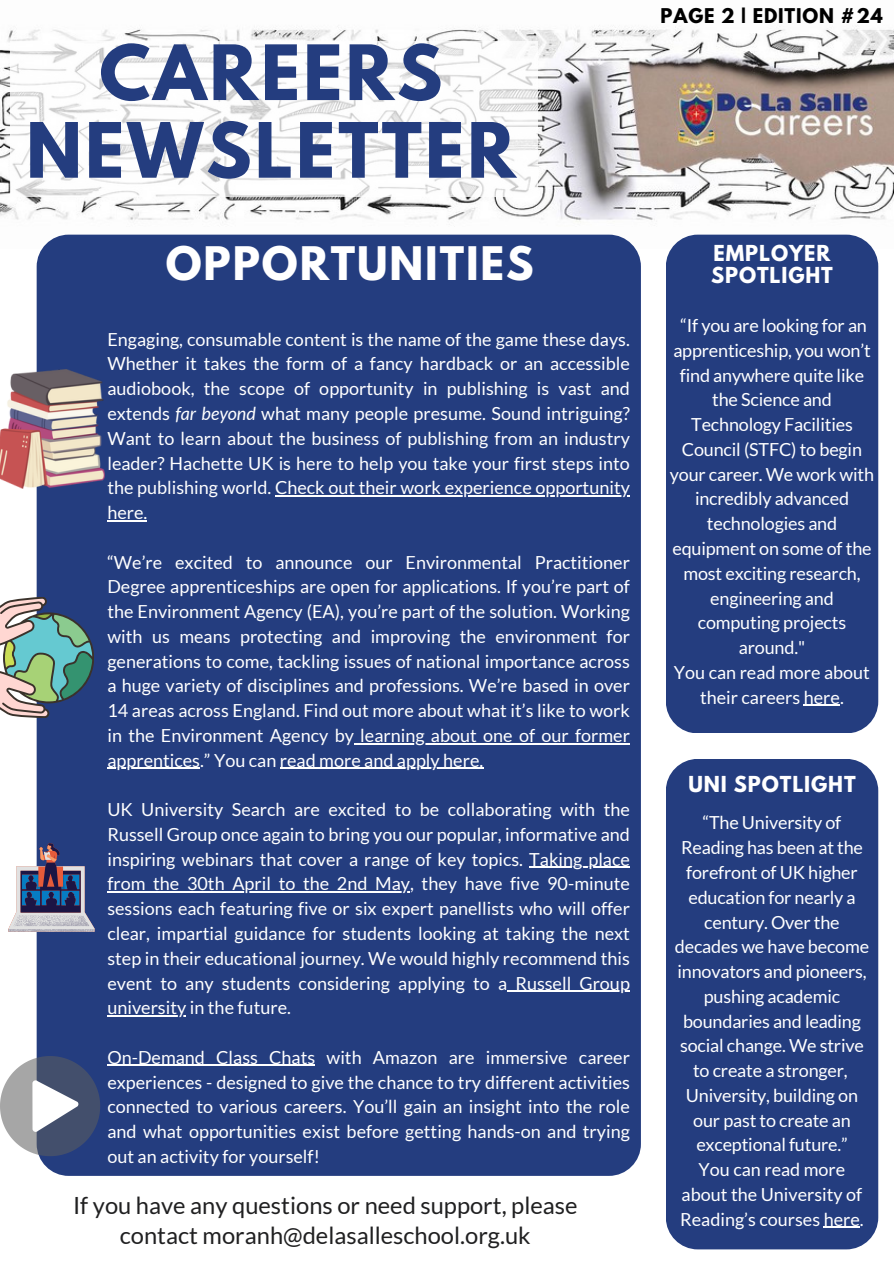
<style>
.page{position:relative;width:894px;height:1264px;background:#fff}
.page>*{position:absolute;margin:0;border:0;box-sizing:border-box;transform-origin:0 0}
.t1{font:700 67.5px/77.7px "League Spartan";letter-spacing:.045em;color:#243d7f;text-align:center}
.t2{font:700 40.95px "League Spartan";letter-spacing:.045em;color:#fff}
.t3{font:23.7px/30.3px "Lato";color:#202021;text-align:center}
.t4{font:700 19.5px/22.5px "League Spartan";letter-spacing:.045em;color:#fff}
.t5{font:18px/24.8px "Lato";letter-spacing:-.01em;color:#fff;text-align:justify}
.t6{font:700 18px "League Spartan";letter-spacing:.045em;color:#000}
.s1{font-style:italic}
</style>
<div class="page">
<img style="left:0;top:26px;width:893px;height:222px">
<div style="left:37px;top:235px;width:603px;height:940px;background:#243d7f;border-radius:32px"></div>
<div style="left:665px;top:235px;width:213px;height:498px;background:#243d7f;border-radius:32px"></div>
<div style="left:665px;top:759px;width:213px;height:490px;background:#243d7f;border-radius:32px"></div>
<svg style="left:11px;top:41px;width:527px;height:155px"></svg>
<img style="left:0;top:370px;width:104px;height:118px">
<hr style="left:275px;top:495px;width:354px;height:1px;background:#fff">
<hr style="left:107px;top:520px;width:40px;height:1px;background:#fff">
<hr style="left:354px;top:743px;width:275px;height:1px;background:#fff">
<hr style="left:107px;top:767px;width:93px;height:2px;background:#fff">
<hr style="left:280px;top:767px;width:203px;height:2px;background:#fff">
<hr style="left:529px;top:866px;width:100px;height:2px;background:#fff">
<hr style="left:107px;top:891px;width:303px;height:1px;background:#fff">
<hr style="left:507px;top:990px;width:122px;height:1px;background:#fff">
<hr style="left:107px;top:1015px;width:79px;height:1px;background:#fff">
<hr style="left:107px;top:1064px;width:208px;height:2px;background:#fff">
<svg style="left:0;top:595px;width:94px;height:124px"></svg>
<svg style="left:8px;top:843px;width:87px;height:89px"></svg>
<svg style="left:0;top:1056px;width:100px;height:100px"></svg>
<hr style="left:803px;top:704px;width:36px;height:1px;background:#fff">
<hr style="left:823px;top:1226px;width:36px;height:1px;background:#fff">
<h1 class="t1" style="left:26px;top:43px;width:491px">CAREERS<br>NEWSLETTER</h1>
<p class="t6" style="left:660px;top:7px;width:224px">PAGE 2 | EDITION #24</p>
<h2 class="t2" style="left:166px;top:243px;width:369px">OPPORTUNITIES</h2>
<p class="t4" style="left:711px;top:244px;width:123px">EMPLOYER<br>SPOTLIGHT</p>
<p class="t5" style="left:107px;top:326px;width:524px">Engaging, consumable content is the name of the game these days.<br>Whether it takes the form of a fancy hardback or an accessible audiobook, the scope of opportunity in publishing is vast and extends <span class="s1">far beyond</span> what many people presume. Sound intriguing?<br>Want to learn about the business of publishing from an industry leader? Hachette UK is here to help you take your first steps into the publishing world. Check out their work experience opportunity here.</p>
<p class="t5" style="left:107px;top:549px;width:524px">“We’re excited to announce our Environmental Practitioner Degree apprenticeships are open for applications. If you’re part of the Environment Agency (EA), you’re part of the solution. Working with us means protecting and improving the environment for generations to come, tackling issues of national importance across a huge variety of disciplines and professions. We’re based in over 14 areas across England. Find out more about what it’s like to work in the Environment Agency by learning about one of our former apprentices.” You can read more and apply here.</p>
<p class="t5" style="left:107px;top:796px;width:524px">UK University Search are excited to be collaborating with the Russell Group once again to bring you our popular, informative and inspiring webinars that cover a range of key topics. Taking place from the 30th April to the 2nd May, they have five 90-minute sessions each featuring five or six expert panellists who will offer clear, impartial guidance for students looking at taking the next step in their educational journey. We would highly recommend this event to any students considering applying to a Russell Group university in the future.</p>
<p class="t5" style="left:107px;top:1044px;width:524px">On-Demand Class Chats with Amazon are immersive career experiences - designed to give the chance to try different activities connected to various careers. You’ll gain an insight into the role and what opportunities exist before getting hands-on and trying out an activity for yourself!</p>
<h3 class="t3" style="left:73px;top:1189px;width:506px">If you have any questions or need support, please contact moranh@delasalleschool.org.uk</h3>
<p class="t5" style="left:669px;top:313px;width:206px;text-align:center">“If you are looking for an apprenticeship, you won’t find anywhere quite like the Science and<br>Technology Facilities<br>Council (STFC) to begin your career. We work with incredibly advanced technologies and equipment on some of the most exciting research, engineering and computing projects around."<br>You can read more about their careers here.</p>
<p class="t4" style="left:688px;top:775px;width:169px">UNI SPOTLIGHT</p>
<p class="t5" style="left:674px;top:810px;width:196px;text-align:center">“The University of<br>Reading has been at the forefront of UK higher education for nearly a century. Over the decades we have become innovators and pioneers, pushing academic boundaries and leading social change. We strive to create a stronger,<br>University, building on our past to create an exceptional future.”<br>You can read more about the University of<br>Reading’s courses here.</p>
</div>
